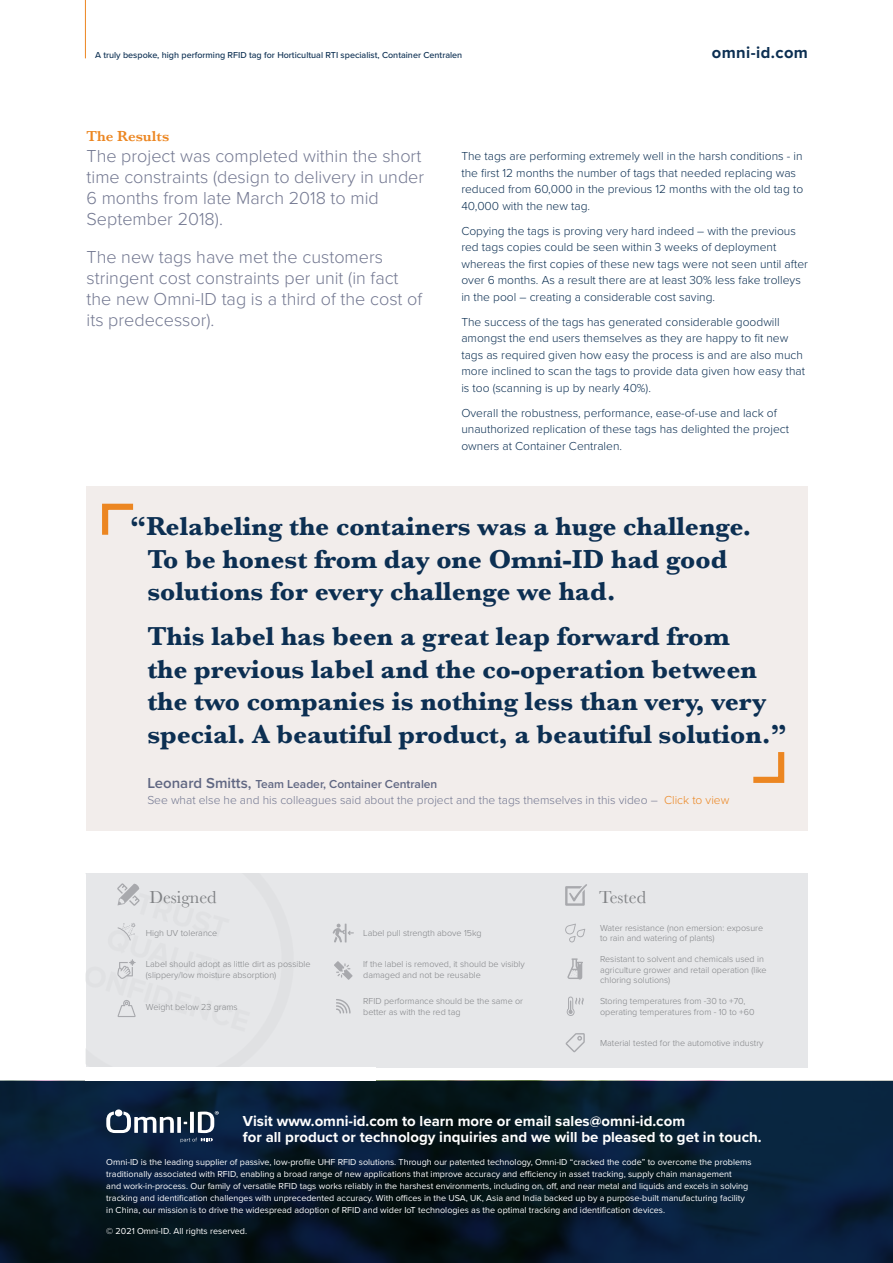
<style>
.page{position:relative;width:893px;height:1263px;background:#fff}
.page>*{position:absolute;margin:0;border:0;box-sizing:border-box;transform-origin:0 0}
.t1{font:700 27px/32.4px "Baskerville";color:#0c2f52}
.introduction_para{font:300 18px/21px "Proxima Nova";color:#737891}
.introduction_para-2{font:18px "Baskerville";color:#808285}
.t2{font:700 16.5px "Proxima Nova";letter-spacing:.025em;color:#0c2f52}
.t3{font:700 15px/16.5px "Proxima Nova";color:#fff}
.subheader{font:600 15px "Baskerville";color:#ec8621}
.t4{font:300 12px/16.5px "Proxima Nova";color:#0c2f52}
.t5{font:300 12px "Proxima Nova";color:#737891}
.t6{font:600 12px "Proxima Nova";color:#606782}
.t7{font:9px/12px "Proxima Nova";color:#fff}
.body_paragraph{font:300 9px/10.8px "Proxima Nova";color:#808285}
.t8{font:500 9px "Proxima Nova";color:#0c2f52}
.s1{font-size:15px}
.s2{color:#ec8621}
</style>
<div class="page">
<div style="left:86px;top:873px;width:721px;height:194px;background:#e6e7e9"></div>
<svg style="left:0;top:1081px;width:893px;height:182px;background:#061a2d"></svg>
<div style="left:87px;top:486px;width:721px;height:345px;background:#f2edeb"></div>
<svg style="left:102px;top:503px;width:32px;height:32px"></svg>
<svg style="left:753px;top:752px;width:32px;height:31px"></svg>
<svg style="left:565px;top:884px;width:22px;height:22px"></svg>
<svg style="left:336px;top:999px;width:15px;height:15px"></svg>
<svg style="left:333px;top:923px;width:21px;height:19px"></svg>
<svg style="left:334px;top:961px;width:19px;height:19px"></svg>
<svg style="left:566px;top:996px;width:18px;height:20px"></svg>
<svg style="left:565px;top:1033px;width:20px;height:19px"></svg>
<svg style="left:567px;top:958px;width:16px;height:21px"></svg>
<svg style="left:565px;top:924px;width:20px;height:18px"></svg>
<svg style="left:85px;top:883px;width:55px;height:134px"></svg>
<svg style="left:106px;top:1111px;width:68px;height:22px"></svg>
<svg style="left:177px;top:1117px;width:4px;height:16px"></svg>
<div style="left:115px;top:1109px;width:7px;height:7px;background:#fff;border-radius:50%"></div>
<svg style="left:181px;top:1111px;width:38px;height:31px"></svg>
<hr style="left:85px;top:0;width:1px;height:58px;background:#ec8621">
<p class="t8" style="left:95px;top:48px;width:369px">A truly bespoke, high performing RFID tag for Horticultual RTI specialist, Container Centralen</p>
<h3 class="t2" style="left:712px;top:41px;width:98px">omni-id.com</h3>
<p class="subheader" style="left:87px;top:126px;width:84px">The Results</p>
<p class="introduction_para" style="left:87px;top:145px;width:339px">The project was completed within the short time constraints (design to delivery in under 6 months from late March 2018 to mid September 2018).</p>
<p class="introduction_para" style="left:87px;top:246px;width:337px">The new tags have met the customers stringent cost constraints per unit (in fact the new Omni-ID tag is a third of the cost of its predecessor).</p>
<p class="t4" style="left:461px;top:148px;width:343px">The tags are performing extremely well in the harsh conditions - in the first 12 months the number of tags that needed replacing was reduced from 60,000 in the previous 12 months with the old tag to 40,000 with the new tag.</p>
<p class="t4" style="left:461px;top:222px;width:348px">Copying the tags is proving very hard indeed – with the previous red tags copies could be seen within 3 weeks of deployment whereas the first copies of these new tags were not seen until after over 6 months. As a result there are at least 30% less fake trolleys in the pool – creating a considerable cost saving.</p>
<p class="t4" style="left:461px;top:313px;width:345px">The success of the tags has generated considerable goodwill amongst the end users themselves as they are happy to fit new tags as required given how easy the process is and are also much more inclined to scan the tags to provide data given how easy that is too (scanning is up by nearly 40%).</p>
<p class="t4" style="left:461px;top:404px;width:329px">Overall the robustness, performance, ease-of-use and lack of unauthorized replication of these tags has delighted the project owners at Container Centralen.</p>
<p class="t1" style="left:147px;top:511px;width:606px;text-indent:-17px">“Relabeling the containers was a huge challenge.<br>To be honest from day one Omni-ID had good solutions for every challenge we had.</p>
<p class="t1" style="left:147px;top:620px;width:641px">This label has been a great leap forward from<br>the previous label and the co-operation between the two companies is nothing less than very, very special. A beautiful product, a beautiful solution.”</p>
<p class="t6" style="left:147px;top:774px;width:292px"><span class="s1">Leonard Smitts,</span> Team Leader, Container Centralen</p>
<p class="t5" style="left:147px;top:791px;width:583px">See what else he and his colleagues said about the project and the tags themselves in this video – <span class="s2">Click to view</span></p>
<p class="introduction_para-2" style="left:149px;top:885px;width:69px">Designed</p>
<p class="body_paragraph" style="left:146px;top:927px;width:73px">High UV tolerance</p>
<p class="body_paragraph" style="left:146px;top:958px;width:166px">Label should adopt as little dirt as possible (slippery/low moisture absorption)</p>
<p class="body_paragraph" style="left:146px;top:1001px;width:93px">Weight below 23 grams</p>
<p class="body_paragraph" style="left:363px;top:927px;width:120px">Label pull strength above 15kg</p>
<p class="body_paragraph" style="left:363px;top:958px;width:163px">If the label is removed, it should be visibly damaged and not be reusable</p>
<p class="body_paragraph" style="left:363px;top:995px;width:161px">RFID performance should be the same or better as with the red tag</p>
<p class="introduction_para-2" style="left:599px;top:885px;width:49px">Tested</p>
<p class="body_paragraph" style="left:600px;top:922px;width:165px">Water resistance (non emersion: exposure to rain and watering of plants)</p>
<p class="body_paragraph" style="left:600px;top:953px;width:168px">Resistant to solvent and chemicals used in agriculture grower and retail operation (like chloring solutions)</p>
<p class="body_paragraph" style="left:600px;top:995px;width:156px">Storing temperatures from -30 to +70, operating temperatures from - 10 to +60</p>
<p class="body_paragraph" style="left:600px;top:1037px;width:165px">Material tested for the automotive industry</p>
<p class="t3" style="left:243px;top:1112px;width:520px">Visit www.omni-id.com to learn more or email sales@omni-id.com<br>for all product or technology inquiries and we will be pleased to get in touch.</p>
<p class="t7" style="left:106px;top:1155px;width:647px">Omni-ID is the leading supplier of passive, low-profile UHF RFID solutions. Through our patented technology, Omni-ID “cracked the code” to overcome the problems traditionally associated with RFID, enabling a broad range of new applications that improve accuracy and efficiency in asset tracking, supply chain management<br>and work-in-process. Our family of versatile RFID tags works reliably in the harshest environments, including on, off, and near metal and liquids and excels in solving tracking and identification challenges with unprecedented accuracy. With offices in the USA, UK, Asia and India backed up by a purpose-built manufacturing facility in China, our mission is to drive the widespread adoption of RFID and wider IoT technologies as the optimal tracking and identification devices.</p>
<p class="t7" style="left:106px;top:1224px;width:142px">© 2021 Omni-ID. All rights reserved.</p>
</div>
